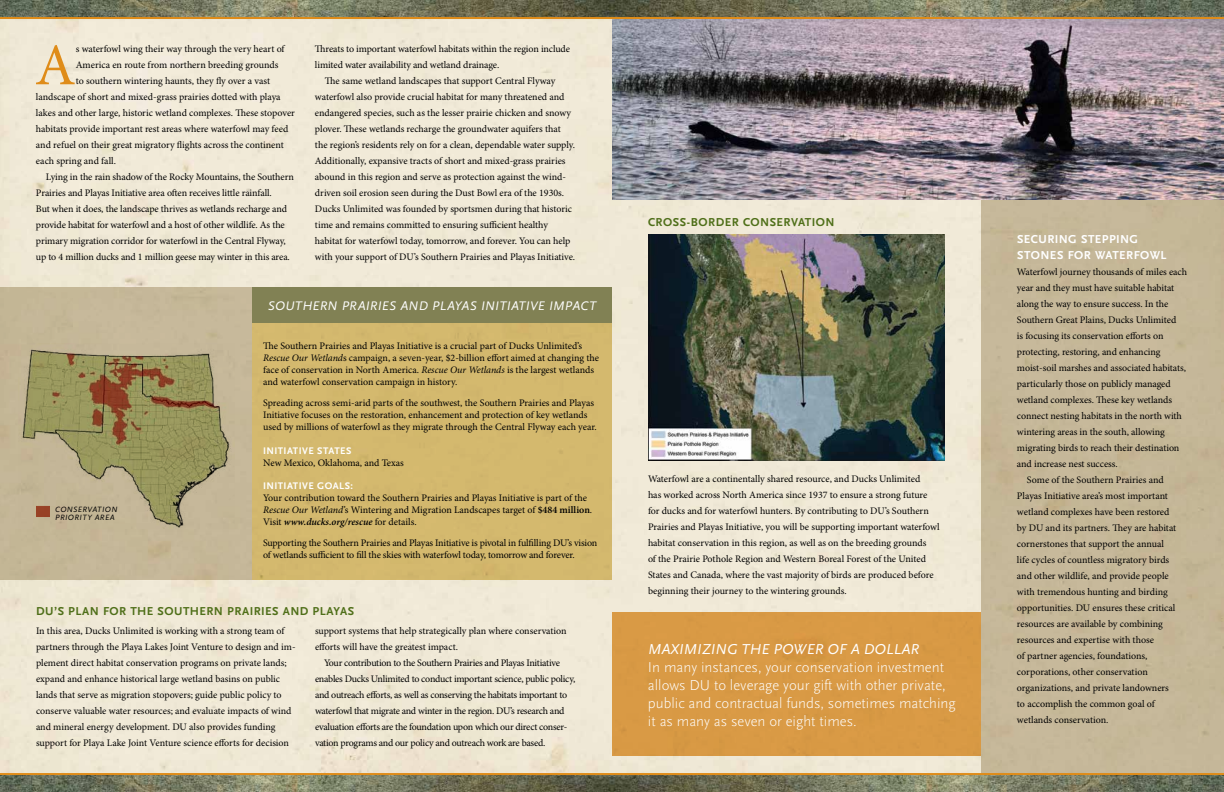
<style>
.page{position:relative;width:1224px;height:792px;background:#fff}
.page>*{position:absolute;margin:0;border:0;box-sizing:border-box;transform-origin:0 0}
.t1{font:59.2px "Minion Pro";color:#df8c19}
.t2{font:300 15px/18px "Scala Sans OT";color:#fff}
.t3{font:italic 15px "Scala Sans OT";letter-spacing:.01em;color:#fff}
.t4{font:italic 13px "Scala Sans OT";letter-spacing:.025em;color:#fff}
.t5{font:700 12px "Scala Sans OT";letter-spacing:.035em;color:#4f6f19}
.t6{font:700 12px/16px "Scala Sans OT";letter-spacing:.035em;color:#fff}
.t7{font:10px/16px "Minion Pro";letter-spacing:-.005em;color:#000}
.t8{font:10px/16px "Minion Pro";letter-spacing:-.025em;color:#000}
.t9{font:700 10px "Scala Sans OT";letter-spacing:.04em;color:#fff}
.t10{font:italic 8px/8px "Scala Sans OT";letter-spacing:.055em;color:#000}
.s1{font-style:italic}
.s2{font-weight:600}
.s3{font-weight:600;font-style:italic}
</style>
<div class="page">
<div style="left:0;top:19px;width:981px;height:754px;background:#f0e9d7"></div>
<div style="left:981px;top:0;width:243px;height:792px;background:#c5b799"></div>
<img style="left:612px;top:19px;width:612px;height:181px">
<div style="left:252px;top:287px;width:360px;height:293px;background:#d4b96e"></div>
<div style="left:0;top:287px;width:252px;height:293px;background:#c5b798"></div>
<img style="left:18px;top:349px;width:213px;height:179px">
<img style="left:0;top:0;width:1224px;height:17px">
<img style="left:0;top:775px;width:1224px;height:17px">
<hr style="left:0;top:17px;width:1224px;height:2px;background:#df8c19">
<hr style="left:0;top:773px;width:1224px;height:2px;background:#df8c19">
<div style="left:252px;top:287px;width:360px;height:36px;background:#818154"></div>
<img style="left:648px;top:234px;width:296px;height:227px">
<div style="left:36px;top:506px;width:14px;height:11px;background:#974125"></div>
<div style="left:612px;top:612px;width:369px;height:144px;background:#d99a45"></div>
<h1 class="t1" style="left:35px;top:30px;width:42px">A</h1>
<p class="t7" style="left:76px;top:41px;width:210px">s waterfowl wing their way through the very heart of</p>
<p class="t7" style="left:315px;top:41px;width:256px">Threats to important waterfowl habitats within the region include limited water availability and wetland drainage.</p>
<p class="t7" style="left:315px;top:73px;width:262px;text-indent:10px">The same wetland landscapes that support Central Flyway waterfowl also provide crucial habitat for many threatened and endangered species, such as the lesser prairie chicken and snowy plover. These wetlands recharge the groundwater aquifers that the region’s residents rely on for a clean, dependable water supply.<br>Additionally, expansive tracts of short and mixed-grass prairies abound in this region and serve as protection against the wind&shy;driven soil erosion seen during the Dust Bowl era of the 1930s.<br>Ducks Unlimited was founded by sportsmen during that historic time and remains committed to ensuring sufficient healthy habitat for waterfowl today, tomorrow, and forever. You can help with your support of DU’s Southern Prairies and Playas Initiative.</p>
<h3 class="t4" style="left:268px;top:299px;width:330px">SOUTHERN PRAIRIES AND PLAYAS INITIATIVE IMPACT</h3>
<p class="t7" style="left:76px;top:57px;width:204px">America en route from northern breeding grounds</p>
<p class="t7" style="left:76px;top:73px;width:196px">to southern wintering haunts, they fly over a vast</p>
<p class="t7" style="left:36px;top:89px;width:246px">landscape of short and mixed-grass prairies dotted with playa</p>
<p class="t7" style="left:36px;top:105px;width:261px">lakes and other large, historic wetland complexes. These stopover</p>
<p class="t7" style="left:36px;top:121px;width:254px">habitats provide important rest areas where waterfowl may feed</p>
<p class="t7" style="left:36px;top:137px;width:249px">and refuel on their great migratory flights across the continent</p>
<p class="t7" style="left:36px;top:153px;width:82px">each spring and fall.</p>
<p class="t7" style="left:46px;top:169px;width:249px">Lying in the rain shadow of the Rocky Mountains, the Southern</p>
<p class="t7" style="left:36px;top:185px;width:237px">Prairies and Playas Initiative area often receives little rainfall.</p>
<p class="t7" style="left:36px;top:201px;width:253px">But when it does, the landscape thrives as wetlands recharge and</p>
<p class="t7" style="left:36px;top:217px;width:250px">provide habitat for waterfowl and a host of other wildlife. As the</p>
<p class="t7" style="left:36px;top:233px;width:251px">primary migration corridor for waterfowl in the Central Flyway,</p>
<p class="t7" style="left:36px;top:249px;width:255px">up to 4 million ducks and 1 million geese may winter in this area.</p>
<p class="t10" style="left:55px;top:506px;width:64px">CONSERVATION<br>PRIORITY AREA</p>
<p class="t7" style="left:263px;top:340px;width:337px;line-height:12px">The Southern Prairies and Playas Initiative is a crucial part of Ducks Unlimited’s <span class="s1">Rescue Our Wetland</span>s campaign, a seven-year, $2-billion effort aimed at changing the face of conservation in North America. <span class="s1">Rescue Our Wetlands</span> is the largest wetlands and waterfowl conservation campaign in history.</p>
<p class="t7" style="left:263px;top:397px;width:335px;line-height:12px">Spreading across semi-arid parts of the southwest, the Southern Prairies and Playas<br>Initiative focuses on the restoration, enhancement and protection of key wetlands used by millions of waterfowl as they migrate through the Central Flyway each year.</p>
<p class="t9" style="left:263px;top:445px;width:90px">INITIATIVE STATES</p>
<p class="t7" style="left:263px;top:455px;width:142px">New Mexico, Oklahoma, and Texas</p>
<p class="t9" style="left:263px;top:480px;width:91px">INITIATIVE GOALS:</p>
<p class="t7" style="left:263px;top:492px;width:331px;line-height:12px">Your contribution toward the Southern Prairies and Playas Initiative is part of the<br><span class="s1">Rescue Our Wetland’</span>s Wintering and Migration Landscapes target of <span class="s2">$484 million</span>.<br>Visit <span class="s3">www.ducks.org/rescue</span> for details.</p>
<p class="t7" style="left:263px;top:537px;width:336px;line-height:12px">Supporting the Southern Prairies and Playas Initiative is pivotal in fulfilling DU’s vision of wetlands sufficient to fill the skies with waterfowl today, tomorrow and forever.</p>
<p class="t5" style="left:36px;top:605px;width:320px">DU’S PLAN FOR THE SOUTHERN PRAIRIES AND PLAYAS</p>
<p class="t7" style="left:36px;top:623px;width:261px">In this area, Ducks Unlimited is working with a strong team of partners through the Playa Lakes Joint Venture to design and im&shy;plement direct habitat conservation programs on private lands; expand and enhance historical large wetland basins on public lands that serve as migration stopovers; guide public policy to conserve valuable water resources; and evaluate impacts of wind and mineral energy development. DU also provides funding support for Playa Lake Joint Venture science efforts for decision</p>
<p class="t7" style="left:315px;top:623px;width:253px">support systems that help strategically plan where conservation efforts will have the greatest impact.</p>
<p class="t8" style="left:315px;top:655px;width:262px;text-indent:9px">Your contribution to the Southern Prairies and Playas Initiative enables Ducks Unlimited to conduct important science, public policy, and outreach efforts, as well as conserving the habitats important to waterfowl that migrate and winter in the region. DU’s research and evaluation efforts are the foundation upon which our direct conser&shy;vation programs and our policy and outreach work are based.</p>
<p class="t5" style="left:648px;top:215px;width:188px">CROSS-BORDER CONSERVATION</p>
<p class="t7" style="left:648px;top:471px;width:293px">Waterfowl are a continentally shared resource, and Ducks Unlimited<br>has worked across North America since 1937 to ensure a strong future for ducks and for waterfowl hunters. By contributing to DU’s Southern Prairies and Playas Initiative, you will be supporting important waterfowl habitat conservation in this region, as well as on the breeding grounds<br>of the Prairie Pothole Region and Western Boreal Forest of the United States and Canada, where the vast majority of birds are produced before beginning their journey to the wintering grounds.</p>
<h2 class="t3" style="left:648px;top:640px;width:273px">MAXIMIZING THE POWER OF A DOLLAR</h2>
<h2 class="t2" style="left:648px;top:658px;width:309px">In many instances, your conservation investment allows DU to leverage your gift with other private, public and contractual funds, sometimes matching it as many as seven or eight times.</h2>
<p class="t6" style="left:1017px;top:231px;width:151px">SECURING STEPPING<br>STONES FOR WATERFOWL</p>
<p class="t7" style="left:1017px;top:264px;width:172px">Waterfowl journey thousands of miles each</p>
<p class="t7" style="left:1017px;top:280px;width:159px">year and they must have suitable habitat</p>
<p class="t7" style="left:1017px;top:296px;width:153px">along the way to ensure success. In the</p>
<p class="t7" style="left:1017px;top:312px;width:161px">Southern Great Plains, Ducks Unlimited</p>
<p class="t7" style="left:1017px;top:328px;width:148px">is focusing its conservation efforts on</p>
<p class="t7" style="left:1017px;top:344px;width:145px">protecting, restoring, and enhancing</p>
<p class="t7" style="left:1017px;top:360px;width:171px">moist-soil marshes and associated habitats,</p>
<p class="t7" style="left:1017px;top:376px;width:155px">particularly those on publicly managed</p>
<p class="t7" style="left:1017px;top:392px;width:157px">wetland complexes. These key wetlands</p>
<p class="t7" style="left:1017px;top:408px;width:166px">connect nesting habitats in the north with</p>
<p class="t7" style="left:1017px;top:424px;width:149px">wintering areas in the south, allowing</p>
<p class="t7" style="left:1017px;top:440px;width:164px">migrating birds to reach their destination</p>
<p class="t7" style="left:1017px;top:456px;width:102px">and increase nest success.</p>
<p class="t7" style="left:1027px;top:472px;width:138px">Some of the Southern Prairies and</p>
<p class="t7" style="left:1017px;top:488px;width:153px">Playas Initiative area’s most important</p>
<p class="t7" style="left:1017px;top:504px;width:154px">wetland complexes have been restored</p>
<p class="t7" style="left:1017px;top:520px;width:161px">by DU and its partners. They are habitat</p>
<p class="t7" style="left:1017px;top:536px;width:149px">cornerstones that support the annual</p>
<p class="t7" style="left:1017px;top:552px;width:154px">life cycles of countless migratory birds</p>
<p class="t7" style="left:1017px;top:568px;width:153px">and other wildlife, and provide people</p>
<p class="t7" style="left:1017px;top:584px;width:152px">with tremendous hunting and birding</p>
<p class="t7" style="left:1017px;top:600px;width:160px">opportunities. DU ensures these critical</p>
<p class="t7" style="left:1017px;top:616px;width:147px">resources are available by combining</p>
<p class="t7" style="left:1017px;top:632px;width:139px">resources and expertise with those</p>
<p class="t7" style="left:1017px;top:648px;width:132px">of partner agencies, foundations,</p>
<p class="t7" style="left:1017px;top:664px;width:132px">corporations, other conservation</p>
<p class="t7" style="left:1017px;top:680px;width:153px">organizations, and private landowners</p>
<p class="t7" style="left:1017px;top:696px;width:139px">to accomplish the common goal of</p>
<p class="t7" style="left:1017px;top:712px;width:93px">wetlands conservation.</p>
</div>
